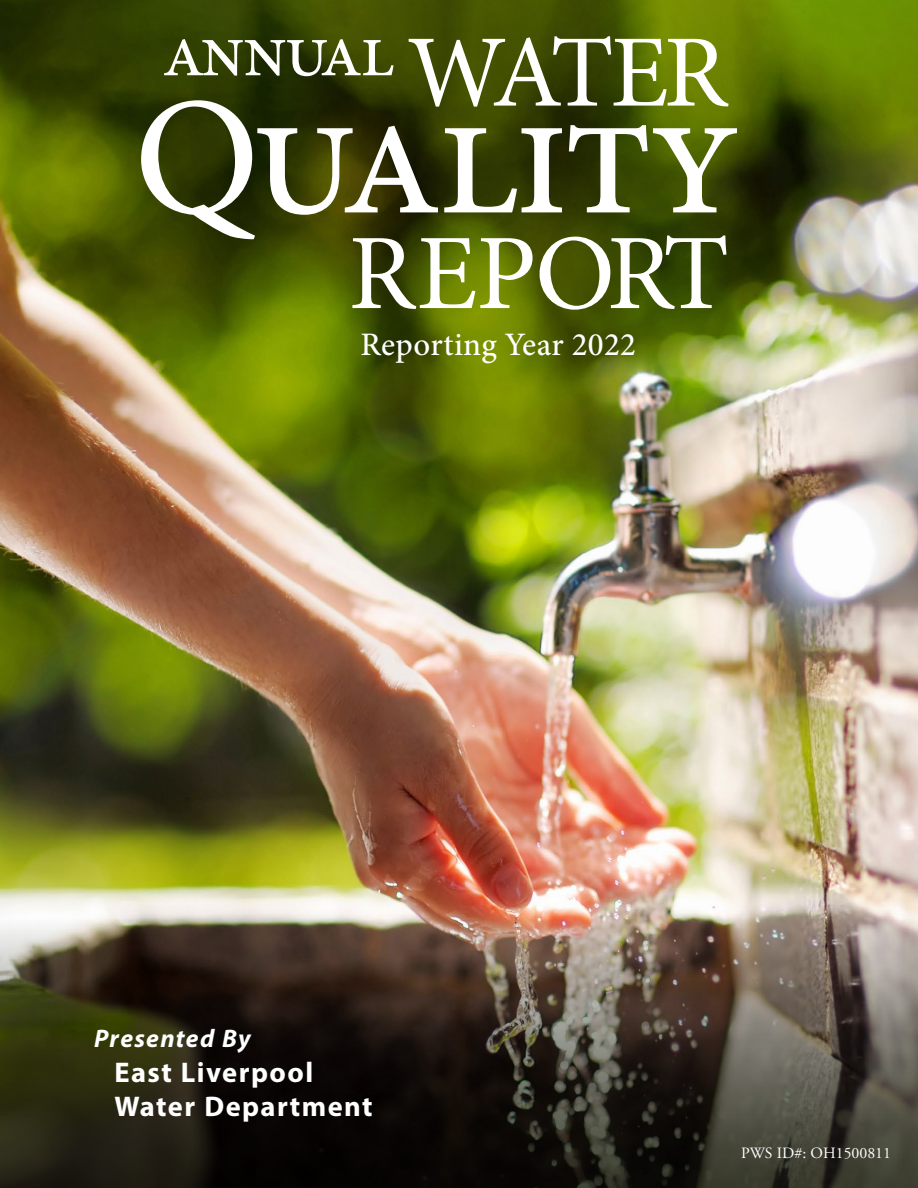
<style>
.page{position:relative;width:918px;height:1188px;background:#fff}
.page>*{position:absolute;margin:0;border:0;box-sizing:border-box;transform-origin:0 0}
.t1{font:500 32.85px "Minion Pro";letter-spacing:.01em;color:#fff}
.Town_Name_23_white{font:700 28.5px/34.2px "Myriad Pro";letter-spacing:.05em;color:#fff}
.Presented_By_23_whit{font:italic 700 25.5px "Myriad Pro";letter-spacing:.05em;color:#fff}
.Paragraphs_23_White{font:15.75px "Adobe Garamond Pro";color:#fff}
</style>
<div class="page">
<img style="left:0;top:0;width:918px;height:918px">
<svg style="left:0;top:918px;width:918px;height:270px;background:#40382d"></svg>
<svg style="left:352px;top:239px;width:374px;height:71px"></svg>
<svg style="left:141px;top:100px;width:596px;height:139px"></svg>
<svg style="left:409px;top:36px;width:320px;height:71px"></svg>
<svg style="left:164px;top:39px;width:230px;height:37px"></svg>
<p class="t1" style="left:360px;top:322px;width:277px">Reporting Year 2022</p>
<p class="Presented_By_23_whit" style="left:94px;top:1022px;width:158px">Presented By</p>
<p class="Town_Name_23_white" style="left:114px;top:1054px;width:260px">East Liverpool<br>Water Department</p>
<p class="Paragraphs_23_White" style="left:741px;top:1143px;width:151px">PWS ID#: OH1500811</p>
</div>
